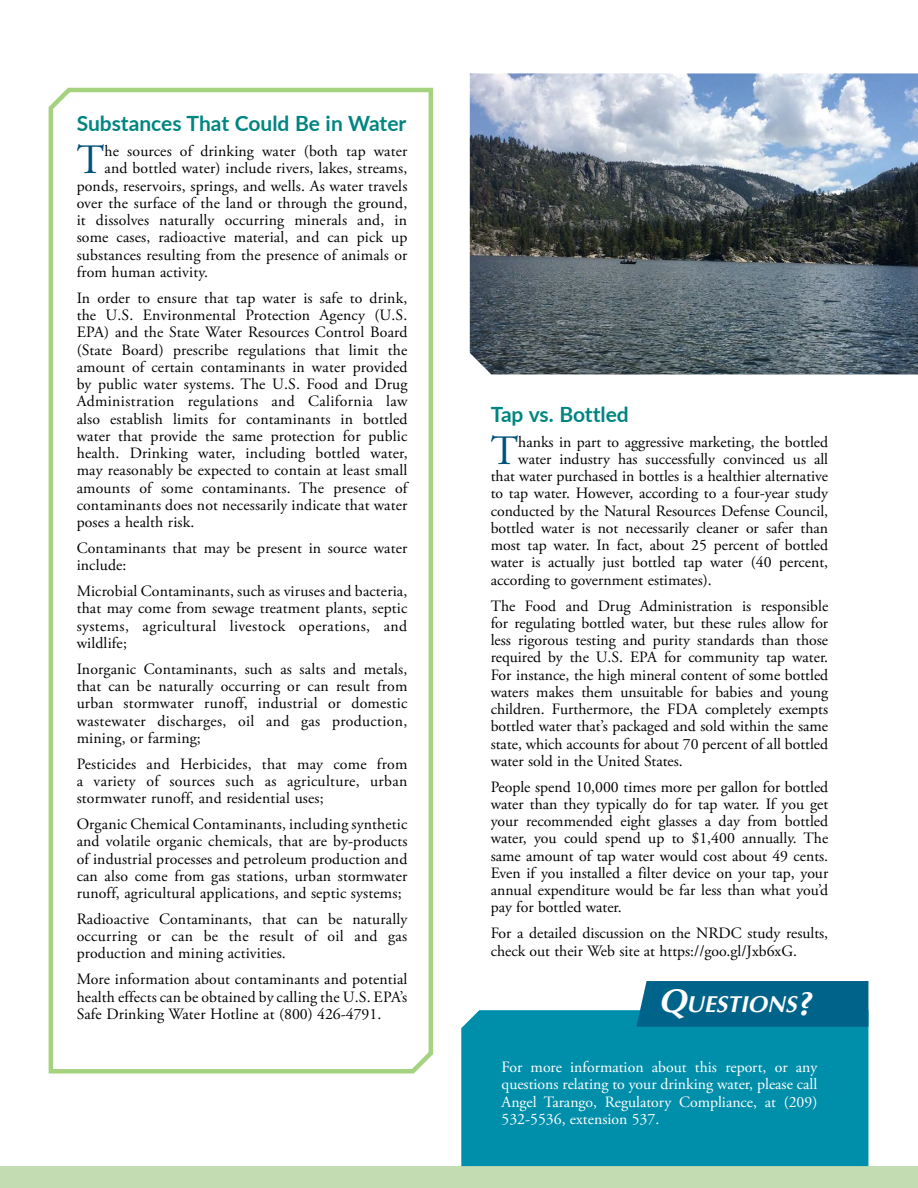
<style>
.page{position:relative;width:918px;height:1188px;background:#fff}
.page>*{position:absolute;margin:0;border:0;box-sizing:border-box;transform-origin:0 0}
.Initial_Cap{font:41.7px "Adobe Garamond Pro";color:#00527a}
.t1{font:italic 700 23.1px "Optima";color:#fff}
.Article_Headline-19{font:700 21px "Lato";color:#008581}
.First_Paragraph{font:15.75px/17.2px "Adobe Garamond Pro";letter-spacing:.01em;color:#000;text-align:justify}
.Initial_Cap-2{font:15.75px "Adobe Garamond Pro";color:#000}
.First_Paragraph-2{font:15.75px/17.2px "Adobe Garamond Pro";color:#fff;text-align:justify}
.s1{font-size:33px}
</style>
<div class="page">
<div style="left:0;top:1166px;width:918px;height:22px;background:#c4dcb1"></div>
<div style="left:461px;top:1010px;width:407px;height:156px;background:#008fab"></div>
<div style="left:636px;top:981px;width:232px;height:46px;background:#00638a"></div>
<img style="left:470px;top:73px;width:448px;height:301px">
<svg style="left:48px;top:87px;width:386px;height:987px"></svg>
<p class="Article_Headline-19" style="left:77px;top:108px;width:331px">Substances That Could Be in Water</p>
<p class="Initial_Cap" style="left:77px;top:135px;width:29px">T</p>
<p class="Initial_Cap-2" style="left:105px;top:142px;width:304px">he sources of drinking water (both tap water</p>
<p class="Initial_Cap-2" style="left:105px;top:159px;width:304px">and bottled water) include rivers, lakes, streams,</p>
<p class="Initial_Cap-2" style="left:77px;top:176px;width:332px">ponds, reservoirs, springs, and wells. As water travels</p>
<p class="Initial_Cap-2" style="left:77px;top:194px;width:332px">over the surface of the land or through the ground,</p>
<p class="Initial_Cap-2" style="left:77px;top:211px;width:332px">it dissolves naturally occurring minerals and, in</p>
<p class="Initial_Cap-2" style="left:77px;top:228px;width:332px">some cases, radioactive material, and can pick up</p>
<p class="Initial_Cap-2" style="left:77px;top:245px;width:332px">substances resulting from the presence of animals or</p>
<p class="Initial_Cap-2" style="left:77px;top:263px;width:133px">from human activity.</p>
<p class="First_Paragraph" style="left:77px;top:290px;width:332px">In order to ensure that tap water is safe to drink, the U.S. Environmental Protection Agency (U.S.<br>EPA) and the State Water Resources Control Board (State Board) prescribe regulations that limit the amount of certain contaminants in water provided by public water systems. The U.S. Food and Drug Administration regulations and California law also establish limits for contaminants in bottled water that provide the same protection for public health. Drinking water, including bottled water, may reasonably be expected to contain at least small amounts of some contaminants. The presence of contaminants does not necessarily indicate that water poses a health risk.</p>
<p class="First_Paragraph" style="left:77px;top:540px;width:332px">Contaminants that may be present in source water include:</p>
<p class="First_Paragraph" style="left:77px;top:583px;width:332px">Microbial Contaminants, such as viruses and bacteria, that may come from sewage treatment plants, septic systems, agricultural livestock operations, and wildlife;</p>
<p class="First_Paragraph" style="left:77px;top:661px;width:332px">Inorganic Contaminants, such as salts and metals, that can be naturally occurring or can result from urban stormwater runoff, industrial or domestic wastewater discharges, oil and gas production, mining, or farming;</p>
<p class="First_Paragraph" style="left:77px;top:756px;width:332px">Pesticides and Herbicides, that may come from a variety of sources such as agriculture, urban stormwater runoff, and residential uses;</p>
<p class="First_Paragraph" style="left:77px;top:816px;width:332px">Organic Chemical Contaminants, including synthetic and volatile organic chemicals, that are by-products of industrial processes and petroleum production and can also come from gas stations, urban stormwater runoff, agricultural applications, and septic systems;</p>
<p class="First_Paragraph" style="left:77px;top:911px;width:332px">Radioactive Contaminants, that can be naturally occurring or can be the result of oil and gas production and mining activities.</p>
<p class="First_Paragraph" style="left:77px;top:971px;width:332px">More information about contaminants and potential health effects can be obtained by calling the U.S. EPA’s Safe Drinking Water Hotline at (800) 426-4791.</p>
<p class="Article_Headline-19" style="left:491px;top:399px;width:140px">Tap vs. Bottled</p>
<p class="Initial_Cap" style="left:491px;top:426px;width:29px">T</p>
<p class="Initial_Cap-2" style="left:518px;top:432px;width:311px">hanks in part to aggressive marketing, the bottled</p>
<p class="Initial_Cap-2" style="left:518px;top:449px;width:311px">water industry has successfully convinced us all</p>
<p class="Initial_Cap-2" style="left:491px;top:467px;width:339px">that water purchased in bottles is a healthier alternative</p>
<p class="Initial_Cap-2" style="left:491px;top:484px;width:339px">to tap water. However, according to a four-year study</p>
<p class="Initial_Cap-2" style="left:491px;top:501px;width:339px">conducted by the Natural Resources Defense Council,</p>
<p class="Initial_Cap-2" style="left:491px;top:518px;width:339px">bottled water is not necessarily cleaner or safer than</p>
<p class="Initial_Cap-2" style="left:491px;top:536px;width:339px">most tap water. In fact, about 25 percent of bottled</p>
<p class="Initial_Cap-2" style="left:491px;top:553px;width:339px">water is actually just bottled tap water (40 percent,</p>
<p class="Initial_Cap-2" style="left:491px;top:570px;width:223px">according to government estimates).</p>
<p class="First_Paragraph" style="left:491px;top:597px;width:339px">The Food and Drug Administration is responsible for regulating bottled water, but these rules allow for less rigorous testing and purity standards than those required by the U.S. EPA for community tap water.<br>For instance, the high mineral content of some bottled waters makes them unsuitable for babies and young children. Furthermore, the FDA completely exempts bottled water that’s packaged and sold within the same state, which accounts for about 70 percent of all bottled water sold in the United States.</p>
<p class="First_Paragraph" style="left:491px;top:779px;width:339px">People spend 10,000 times more per gallon for bottled water than they typically do for tap water. If you get your recommended eight glasses a day from bottled water, you could spend up to $1,400 annually. The same amount of tap water would cost about 49 cents.<br>Even if you installed a filter device on your tap, your annual expenditure would be far less than what you’d pay for bottled water.</p>
<p class="First_Paragraph" style="left:491px;top:925px;width:339px">For a detailed discussion on the NRDC study results, check out their Web site at https://goo.gl/Jxb6xG.</p>
<p class="t1" style="left:659px;top:991px;width:162px"><span class="s1">Q</span>UESTIONS<span class="s1">?</span></p>
<p class="First_Paragraph-2" style="left:502px;top:1059px;width:317px">For more information about this report, or any questions relating to your drinking water, please call Angel Tarango, Regulatory Compliance, at (209)<br>532-5536, extension 537.</p>
</div>
